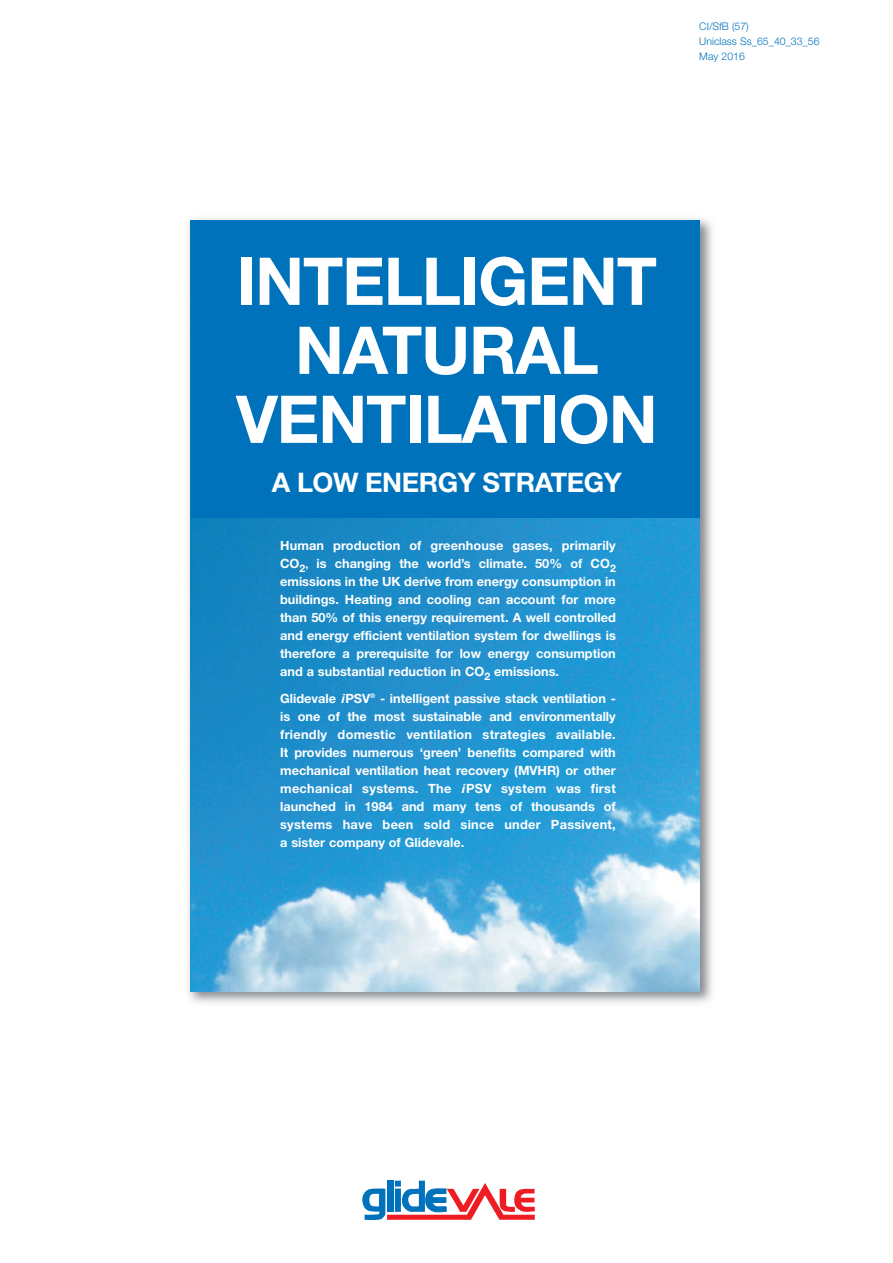
<style>
.page{position:relative;width:893px;height:1263px;background:#fff}
.page>*{position:absolute;margin:0;border:0;box-sizing:border-box;transform-origin:0 0}
.t1{font:700 66px/69px "Helvetica Neue LT Std";letter-spacing:-.015em;color:#fff;text-align:center}
.t2{font:700 27px "Helvetica Neue LT Std";letter-spacing:-.015em;color:#fff}
.t3{font:700 12.75px/18px "Helvetica Neue LT Std";color:#fff;text-align:justify}
.t4{font:300 10.5px/15px "Helvetica Neue LT Std";color:#0072bc}
.s1{font-size:10.5px}
.s2{font-style:italic}
</style>
<div class="page">
<img style="left:188px;top:218px;width:524px;height:785px">
<img style="left:190px;top:220px;width:510px;height:771px">
<svg style="left:362px;top:1180px;width:172px;height:40px"></svg>
<div style="left:191px;top:220px;width:509px;height:297px;background:#0072bc"></div>
<p class="t4" style="left:699px;top:20px;width:122px">CI/SfB (57)<br>Uniclass Ss_65_40_33_56<br>May 2016</p>
<h1 class="t1" style="left:236px;top:253px;width:423px">INTELLIGENT<br>NATURAL<br>VENTILATION</h1>
<h2 class="t2" style="left:272px;top:473px;width:351px">A LOW ENERGY STRATEGY</h2>
<p class="t3" style="left:280px;top:538px;width:337px">Human production of greenhouse gases, primarily CO<sub>2</sub><span class="s1">,</span> is changing the world’s climate. 50% of CO<sub>2 </sub>emissions in the UK derive from energy consumption in buildings. Heating and cooling can account for more than 50% of this energy requirement. A well controlled and energy efficient ventilation system for dwellings is therefore a prerequisite for low energy consumption and a substantial reduction in CO<sub>2</sub> emissions.</p>
<p class="t3" style="left:280px;top:690px;width:337px">Glidevale <span class="s2">i</span>PSV<sup>®</sup> - intelligent passive stack ventilation - is one of the most sustainable and environmentally friendly domestic ventilation strategies available.<br>It provides numerous ‘green’ benefits compared with mechanical ventilation heat recovery (MVHR) or other mechanical systems. The <span class="s2">i</span>PSV system was first launched in 1984 and many tens of thousands of systems have been sold since under Passivent, a sister company of Glidevale.</p>
</div>
